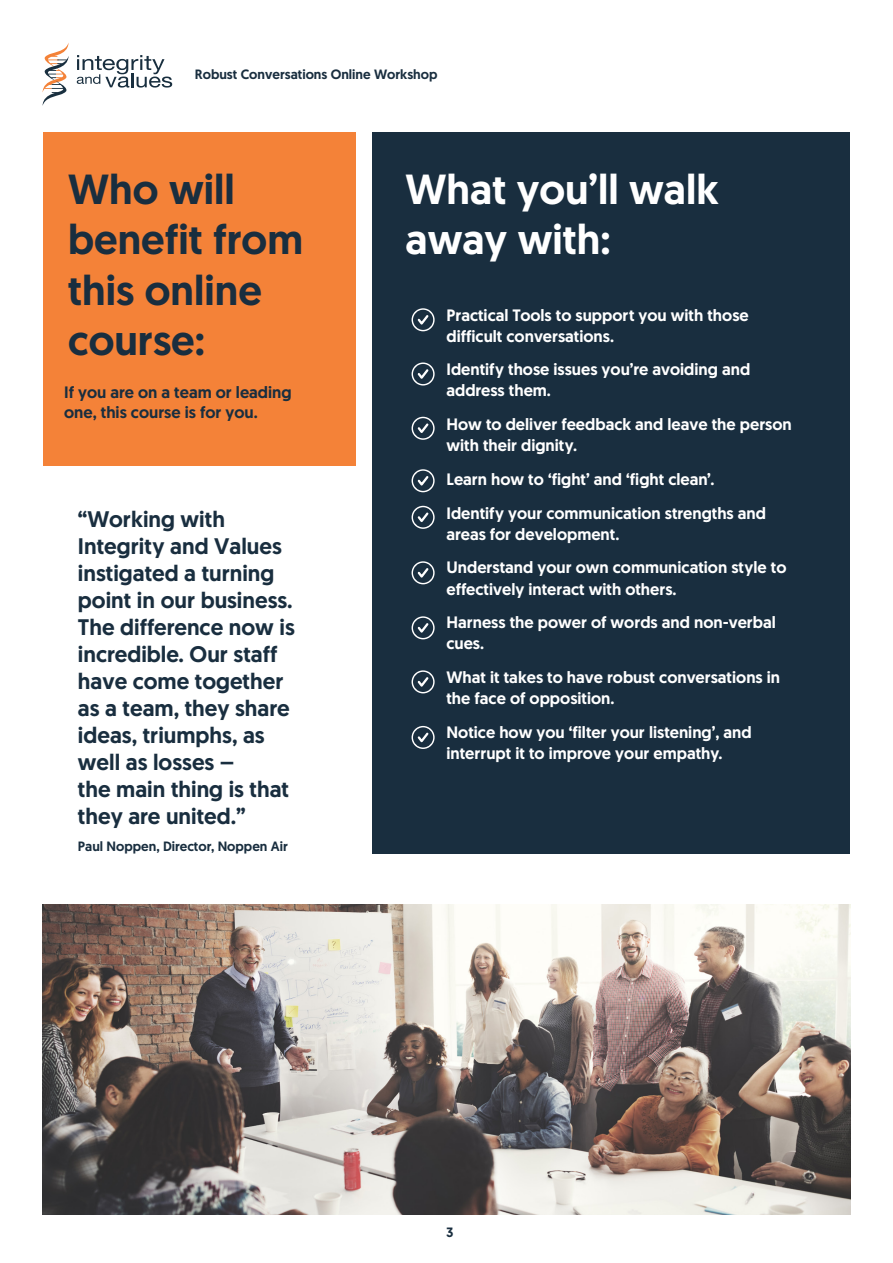
<style>
.page{position:relative;width:893px;height:1263px;background:#fff}
.page>*{position:absolute;margin:0;border:0;box-sizing:border-box;transform-origin:0 0}
.t1{font:500 42px/50.4px "Geomanist";color:#192e3f}
.t2{font:500 42px/50.4px "Geomanist";color:#fff}
.Focus_Test_-_Large_copy{font:500 22.5px/27px "Geomanist";color:#192e3f}
.Body_White{font:500 16.5px/21px "Geomanist";color:#fff}
.Body{font:500 16.5px/19.8px "Geomanist";color:#192e3f}
.Small_Text{font:500 13.5px "Geomanist";color:#192e3f}
</style>
<div class="page">
<div style="left:372px;top:132px;width:478px;height:721px;background:#192e3f"></div>
<svg style="left:43px;top:43px;width:26px;height:62px"></svg>
<svg style="left:77px;top:55px;width:95px;height:33px"></svg>
<div style="left:43px;top:132px;width:312px;height:334px;background:#f48238"></div>
<img style="left:43px;top:905px;width:807px;height:309px">
<svg style="left:412px;top:308px;width:23px;height:23px"></svg>
<svg style="left:412px;top:362px;width:23px;height:23px"></svg>
<svg style="left:412px;top:417px;width:23px;height:23px"></svg>
<svg style="left:412px;top:469px;width:23px;height:23px"></svg>
<svg style="left:412px;top:506px;width:23px;height:23px"></svg>
<svg style="left:412px;top:561px;width:23px;height:23px"></svg>
<svg style="left:412px;top:616px;width:23px;height:23px"></svg>
<svg style="left:412px;top:670px;width:23px;height:23px"></svg>
<svg style="left:412px;top:726px;width:23px;height:23px"></svg>
<p class="Small_Text" style="left:195px;top:66px;width:244px">Robust Conversations Online Workshop</p>
<p class="t1" style="left:68px;top:163px;width:236px">Who will benefit from this online course:</p>
<p class="Body" style="left:64px;top:382px;width:229px">If you are on a team or leading one, this course is for you.</p>
<p class="Focus_Test_-_Large_copy" style="left:78px;top:505px;width:218px">“Working with<br>Integrity and Values instigated a turning point in our business.<br>The difference now is incredible. Our staff have come together as a team, they share ideas, triumphs, as well as losses –<br>the main thing is that they are united.”</p>
<p class="Small_Text" style="left:78px;top:837px;width:211px">Paul Noppen, Director, Noppen Air</p>
<p class="t2" style="left:406px;top:163px;width:315px">What you’ll walk away with:</p>
<p class="Body_White" style="left:446px;top:304px;width:304px">Practical Tools to support you with those difficult conversations.</p>
<p class="Body_White" style="left:446px;top:359px;width:305px">Identify those issues you’re avoiding and address them.</p>
<p class="Body_White" style="left:446px;top:414px;width:347px">How to deliver feedback and leave the person with their dignity.</p>
<p class="Body_White" style="left:446px;top:468px;width:269px">Learn how to ‘fight’ and ‘fight clean’.</p>
<p class="Body_White" style="left:446px;top:502px;width:321px">Identify your communication strengths and areas for development.</p>
<p class="Body_White" style="left:446px;top:557px;width:341px">Understand your own communication style to effectively interact with others.</p>
<p class="Body_White" style="left:446px;top:612px;width:331px">Harness the power of words and non-verbal cues.</p>
<p class="Body_White" style="left:446px;top:666px;width:335px">What it takes to have robust conversations in the face of opposition.</p>
<p class="Body_White" style="left:446px;top:721px;width:307px">Notice how you ‘filter your listening’, and interrupt it to improve your empathy.</p>
<p class="Small_Text" style="left:446px;top:1223px;width:9px">3</p>
</div>
